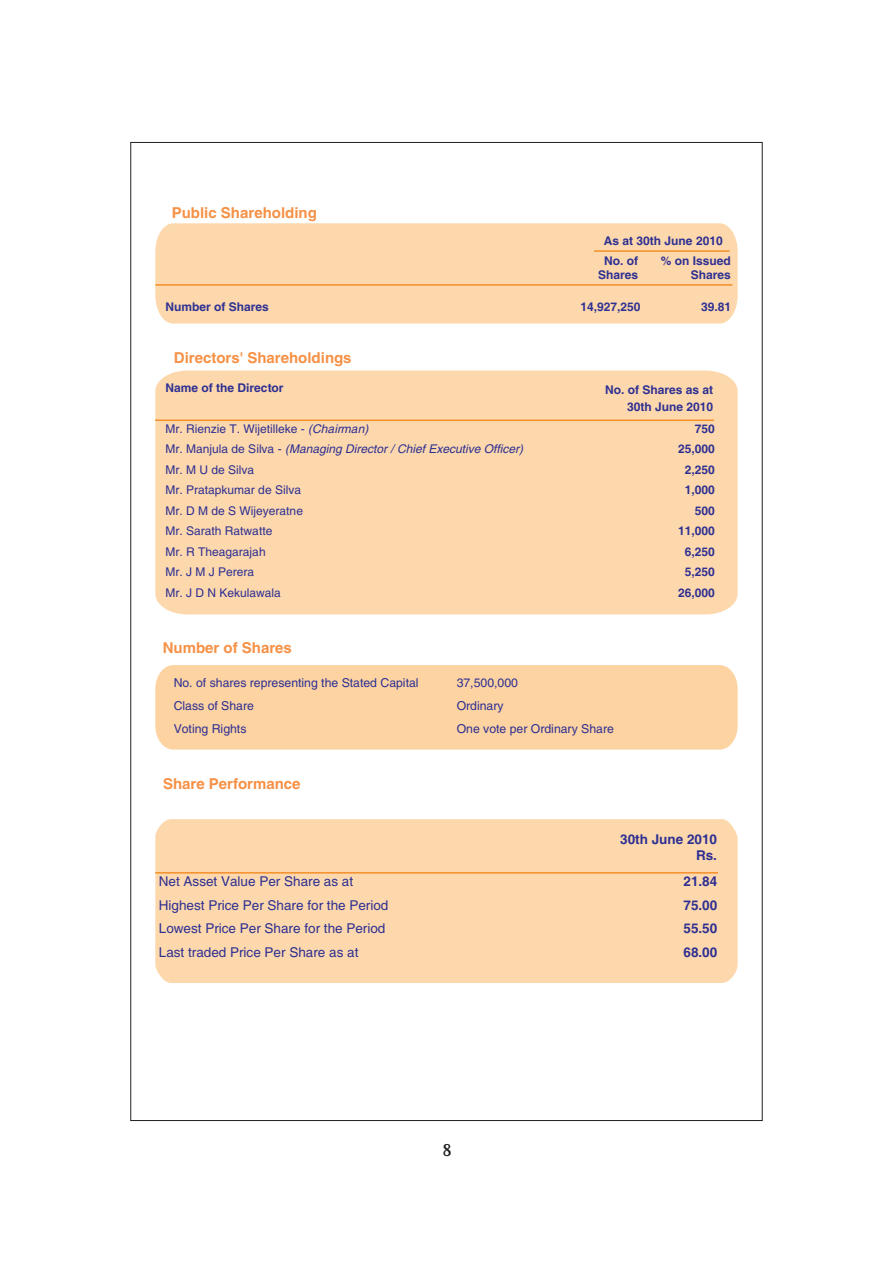
<style>
.page{position:relative;width:893px;height:1263px;background:#fff}
.page>*{position:absolute;margin:0;border:0;box-sizing:border-box;transform-origin:0 0}
.t1{font:700 18px "Scala LF";color:#231f20}
.t2{font:700 15px "Helvetica";color:#f69146}
.t3{font:13.5px "Helvetica";color:#2e3092}
.t4{font:700 13.5px/16px "Helvetica";color:#2e3092;text-align:right}
.t5{font:12.3px "Helvetica";color:#2e3092}
.t6{font:700 12px/14.2px "Helvetica";color:#2e3092;text-align:right}
.t7{font:12px "Helvetica";color:#2e3092}
.t8{font:italic 12px "Helvetica";color:#2e3092}
.s1{font-style:italic}
.s2{font-style:normal}
</style>
<div class="page">
<div style="left:155px;top:370px;width:583px;height:244px;background:#fdd8ad"></div>
<hr style="left:155px;top:419px;width:559px;height:2px;background:#f48f29">
<div style="left:155px;top:665px;width:583px;height:84px;background:#fdd3a2"></div>
<div style="left:155px;top:819px;width:583px;height:164px;background:#fdd8ad"></div>
<hr style="left:155px;top:872px;width:563px;height:1px;background:#f48f29">
<div style="left:155px;top:223px;width:583px;height:101px;background:#fdd8ad"></div>
<hr style="left:594px;top:250px;width:135px;height:2px;background:#f48f29">
<hr style="left:155px;top:284px;width:577px;height:2px;background:#f48f29">
<p class="t2" style="left:172px;top:207px;width:147px">Public Shareholding</p>
<p class="t6" style="left:604px;top:235px;width:120px">As at 30th June 2010</p>
<p class="t6" style="left:598px;top:255px;width:42px;text-align:center">No. of<br>Shares</p>
<p class="t6" style="left:661px;top:255px;width:72px">% on Issued<br>Shares</p>
<p class="t6" style="left:166px;top:301px;width:105px">Number of Shares</p>
<p class="t6" style="left:580px;top:300px;width:62px">14,927,250</p>
<p class="t6" style="left:701px;top:300px;width:32px">39.81</p>
<p class="t2" style="left:174px;top:352px;width:179px">Directors' Shareholdings</p>
<p class="t6" style="left:166px;top:382px;width:120px">Name of the Director</p>
<p class="t7" style="left:166px;top:424px;width:204px">Mr. Rienzie T. Wijetilleke - <span class="s1">(Chairman)</span></p>
<p class="t6" style="left:695px;top:422px;width:22px">750</p>
<p class="t8" style="left:166px;top:444px;width:359px"><span class="s2">Mr. Manjula de Silva -</span> (Managing Director / Chief Executive Officer)</p>
<p class="t6" style="left:678px;top:443px;width:38px">25,000</p>
<p class="t7" style="left:166px;top:465px;width:90px">Mr. M U de Silva</p>
<p class="t6" style="left:685px;top:463px;width:32px">2,250</p>
<p class="t7" style="left:166px;top:485px;width:137px">Mr. Pratapkumar de Silva</p>
<p class="t6" style="left:685px;top:484px;width:32px">1,000</p>
<p class="t7" style="left:166px;top:506px;width:139px">Mr. D M de S Wijeyeratne</p>
<p class="t6" style="left:695px;top:504px;width:22px">500</p>
<p class="t7" style="left:166px;top:526px;width:108px">Mr. Sarath Ratwatte</p>
<p class="t6" style="left:678px;top:525px;width:38px">11,000</p>
<p class="t7" style="left:166px;top:547px;width:102px">Mr. R Theagarajah</p>
<p class="t6" style="left:685px;top:545px;width:32px">6,250</p>
<p class="t7" style="left:166px;top:567px;width:90px">Mr. J M J Perera</p>
<p class="t6" style="left:685px;top:566px;width:32px">5,250</p>
<p class="t7" style="left:166px;top:588px;width:117px">Mr. J D N Kekulawala</p>
<p class="t6" style="left:678px;top:587px;width:38px">26,000</p>
<p class="t6" style="left:605px;top:382px;width:110px;line-height:17.5px">No. of Shares as at<br>30th June 2010</p>
<p class="t2" style="left:163px;top:642px;width:131px">Number of Shares</p>
<p class="t5" style="left:174px;top:677px;width:246px">No. of shares representing the Stated Capital</p>
<p class="t5" style="left:457px;top:677px;width:63px">37,500,000</p>
<p class="t5" style="left:174px;top:701px;width:82px">Class of Share</p>
<p class="t5" style="left:457px;top:701px;width:48px">Ordinary</p>
<p class="t5" style="left:174px;top:724px;width:74px">Voting Rights</p>
<p class="t5" style="left:457px;top:724px;width:159px">One vote per Ordinary Share</p>
<p class="t2" style="left:163px;top:778px;width:139px">Share Performance</p>
<p class="t4" style="left:620px;top:832px;width:98px">30th June 2010<br>Rs.</p>
<p class="t3" style="left:159px;top:876px;width:196px">Net Asset Value Per Share as at</p>
<p class="t4" style="left:683px;top:874px;width:35px">21.84</p>
<p class="t3" style="left:159px;top:900px;width:231px">Highest Price Per Share for the Period</p>
<p class="t4" style="left:683px;top:898px;width:35px">75.00</p>
<p class="t3" style="left:159px;top:923px;width:228px">Lowest Price Per Share for the Period</p>
<p class="t4" style="left:683px;top:922px;width:35px">55.50</p>
<p class="t3" style="left:159px;top:947px;width:201px">Last traded Price Per Share as at</p>
<p class="t4" style="left:683px;top:946px;width:35px">68.00</p>
<h1 class="t1" style="left:443px;top:1143px;width:10px">8</h1>
</div>
